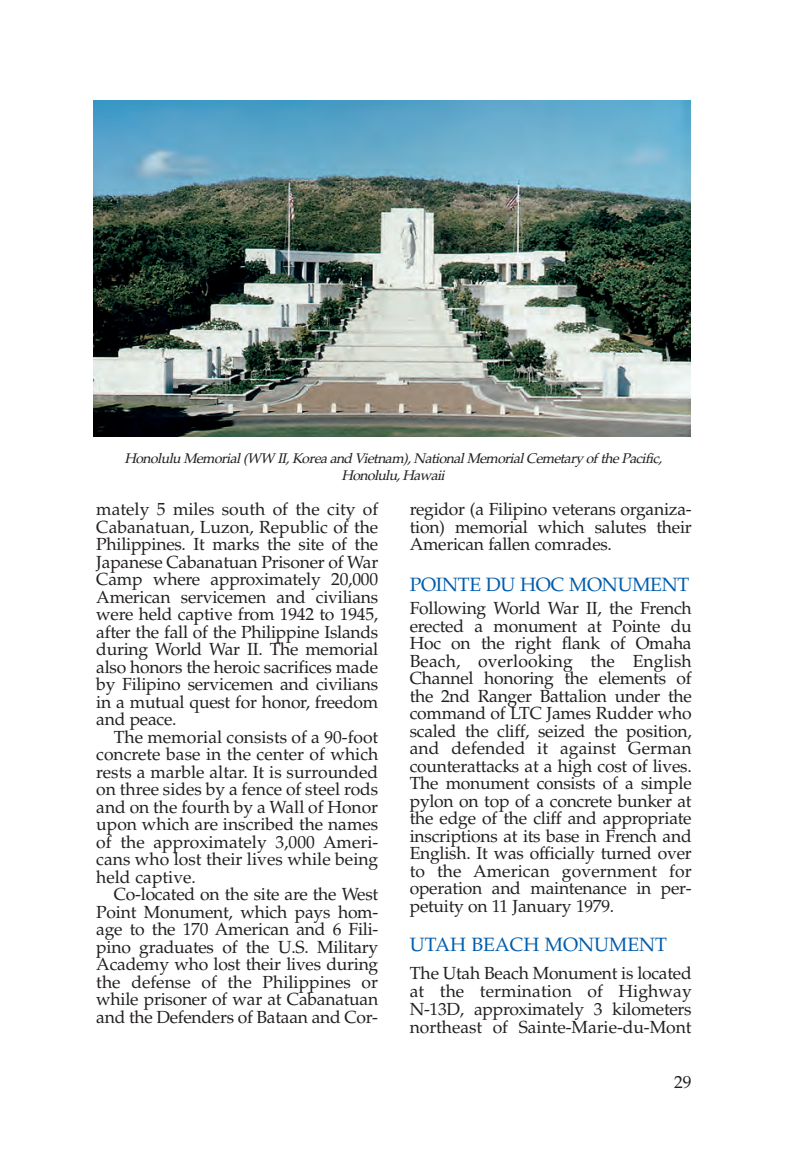
<style>
.page{position:relative;width:788px;height:1166px;background:#fff}
.page>*{position:absolute;margin:0;border:0;box-sizing:border-box;transform-origin:0 0}
.t1{font:19.25px "Palatino";letter-spacing:-.015em;color:#015dab}
.t2{font:17.5px/17.5px "Palatino";letter-spacing:-.015em;color:#231f20;text-align:justify}
.t3{font:italic 14px/17px "Palatino";color:#231f20;text-align:center}
</style>
<div class="page">
<img style="left:94px;top:101px;width:596px;height:336px">
<p class="t3" style="left:124px;top:451px;width:542px">Honolulu Memorial(WW II,Koreaand Vietnam),NationalMemorialCemetary of thePacific,<br>Honolulu,Hawaii</p>
<p class="t2" style="left:96px;top:502px;width:283px">mately 5 miles south of the city of Cabanatuan, Luzon, Republic of the Philippines. It marks the site of the Japanese Cabanatuan Prisoner of War Camp where approximately 20,000<br>American servicemen and civilians were held captive from 1942 to 1945, after the fall of the Philippine Islands during World War II. The memorial also honors the heroic sacrifices made by Filipino servicemen and civilians in a mutual quest for honor, freedom and peace.</p>
<p class="t2" style="left:96px;top:730px;width:283px;text-indent:18px">The memorial consists of a 90-foot concrete base in the center of which rests a marble altar. It is surrounded on three sides by a fence of steel rods and on the fourth by a Wall of Honor upon which are inscribed the names of the approximately 3,000 Ameri&shy;cans who lost their lives while being held captive.</p>
<p class="t2" style="left:96px;top:887px;width:283px;text-indent:18px">Co-located on the site are the West Point Monument, which pays hom&shy;age to the 170 American and 6 Fili&shy;pino graduates of the U.S. Military Academy who lost their lives during the defense of the Philippines or while prisoner of war at Cabanatuan and the Defenders of Bataan and Cor-</p>
<p class="t2" style="left:409px;top:502px;width:283px">regidor (a Filipino veterans organiza&shy;tion) memorial which salutes their American fallen comrades.</p>
<p class="t1" style="left:410px;top:577px;width:281px">POINTE DU HOC MONUMENT</p>
<p class="t2" style="left:409px;top:601px;width:283px">Following World War II, the French erected a monument at Pointe du Hoc on the right flank of Omaha Beach, overlooking the English Channel honoring the elements of the 2nd Ranger Battalion under the command of LTC James Rudder who scaled the cliff, seized the position, and defended it against German counterattacks at a high cost of lives.<br>The monument consists of a simple pylon on top of a concrete bunker at the edge of the cliff and appropriate inscriptions at its base in French and English. It was officially turned over to the American government for operation and maintenance in per&shy;petuity on 11 January 1979.</p>
<p class="t1" style="left:410px;top:936px;width:259px">UTAH BEACH MONUMENT</p>
<p class="t2" style="left:410px;top:966px;width:283px;line-height:18px">The Utah Beach Monument is located at the termination of Highway N-13D, approximately 3 kilometers northeast of Sainte-Marie-du-Mont</p>
<p class="t2" style="left:674px;top:1075px;width:19px">29</p>
</div>
